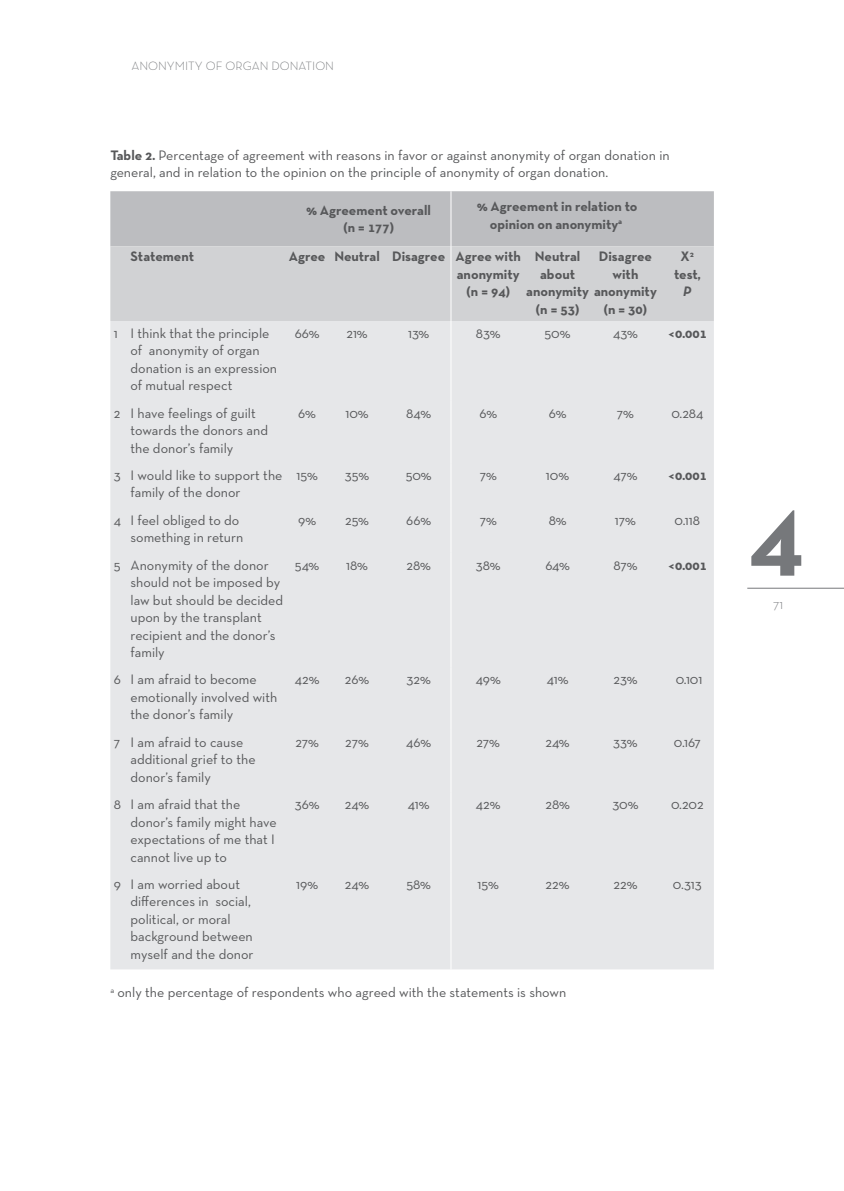
<style>
.page{position:relative;width:844px;height:1191px;background:#fff}
.page>*{position:absolute;margin:0;border:0;box-sizing:border-box;transform-origin:0 0}
.t1{font:700 105px "Neutra Text TF";color:#76787b}
.t2{font:14px/17.5px "Neutra Text";color:#57585a}
.t3{font:700 14px/17.5px "Neutra Text TF";color:#57585a;text-align:center}
.t4{font:300 14px "Neutra Text";color:#76787b}
.t5{font:italic 700 14px "Neutra Text TF";color:#57585a}
.t6{font:300 12.25px "Neutra Text";color:#76787b}
.s1{font-family:"Neutra Text TF";font-weight:700}
</style>
<div class="page">
<hr style="left:747px;top:588px;width:96px;height:1px;background:#76787b">
<div style="left:110px;top:191px;width:603px;height:55px;background:#bcbdc0"></div>
<div style="left:110px;top:246px;width:603px;height:75px;background:#d1d2d4"></div>
<div style="left:110px;top:321px;width:603px;height:648px;background:#e6e7e9"></div>
<hr style="left:450px;top:191px;width:1px;height:55px;background:#fff">
<hr style="left:450px;top:246px;width:1px;height:75px;background:#fff">
<hr style="left:450px;top:321px;width:1px;height:80px;background:#fff">
<hr style="left:450px;top:401px;width:1px;height:62px;background:#fff">
<hr style="left:450px;top:463px;width:1px;height:45px;background:#fff">
<hr style="left:450px;top:508px;width:1px;height:45px;background:#fff">
<hr style="left:450px;top:553px;width:1px;height:114px;background:#fff">
<hr style="left:450px;top:667px;width:1px;height:63px;background:#fff">
<hr style="left:450px;top:730px;width:1px;height:62px;background:#fff">
<hr style="left:450px;top:792px;width:1px;height:80px;background:#fff">
<hr style="left:450px;top:872px;width:1px;height:97px;background:#fff">
<p class="t6" style="left:131px;top:59px;width:204px">ANONYMITY OF ORGAN DONATION</p>
<p class="t2" style="left:110px;top:146px;width:560px"><span class="s1">Table 2.</span> Percentage of agreement with reasons in favor or against anonymity of organ donation in general, and in relation to the opinion on the principle of anonymity of organ donation.</p>
<p class="t3" style="left:306px;top:201px;width:126px">% Agreement overall</p>
<p class="t3" style="left:343px;top:219px;width:52px">(n = 177)</p>
<p class="t3" style="left:477px;top:198px;width:162px">% Agreement in relation to opinion on anonymity<sup>a</sup></p>
<p class="t3" style="left:130px;top:248px;width:65px">Statement</p>
<p class="t3" style="left:289px;top:248px;width:38px">Agree</p>
<p class="t3" style="left:334px;top:248px;width:47px">Neutral</p>
<p class="t3" style="left:392px;top:248px;width:55px">Disagree</p>
<p class="t3" style="left:455px;top:248px;width:67px;text-align:left">Agree with anonymity</p>
<p class="t3" style="left:466px;top:283px;width:45px">(n = 94)</p>
<p class="t3" style="left:534px;top:248px;width:47px">Neutral about</p>
<p class="t3" style="left:526px;top:283px;width:132px">anonymity anonymity</p>
<p class="t3" style="left:536px;top:300px;width:45px">(n = 53)</p>
<p class="t3" style="left:598px;top:248px;width:55px">Disagree with</p>
<p class="t3" style="left:603px;top:300px;width:45px">(n = 30)</p>
<p class="t3" style="left:680px;top:248px;width:15px">X<sup>2</sup></p>
<p class="t3" style="left:674px;top:265px;width:28px">test,</p>
<p class="t5" style="left:683px;top:283px;width:10px">P</p>
<p class="t2" style="left:114px;top:324px;width:5px">1</p>
<p class="t2" style="left:130px;top:324px;width:148px">I think that the principle of anonymity of organ donation is an expression of mutual respect</p>
<p class="t2" style="left:295px;top:324px;width:26px">66%</p>
<p class="t2" style="left:346px;top:324px;width:23px">21%</p>
<p class="t2" style="left:408px;top:324px;width:23px">13%</p>
<p class="t2" style="left:476px;top:324px;width:26px">83%</p>
<p class="t2" style="left:544px;top:324px;width:27px">50%</p>
<p class="t2" style="left:613px;top:324px;width:26px">43%</p>
<p class="t3" style="left:667px;top:324px;width:41px">&lt;0.001</p>
<p class="t2" style="left:114px;top:404px;width:8px">2</p>
<p class="t2" style="left:130px;top:404px;width:139px">I have feelings of guilt towards the donors and the donor’s family</p>
<p class="t2" style="left:298px;top:404px;width:19px">6%</p>
<p class="t2" style="left:345px;top:404px;width:25px">10%</p>
<p class="t2" style="left:406px;top:404px;width:26px">84%</p>
<p class="t2" style="left:479px;top:404px;width:19px">6%</p>
<p class="t2" style="left:548px;top:404px;width:19px">6%</p>
<p class="t2" style="left:616px;top:404px;width:19px">7%</p>
<p class="t2" style="left:671px;top:404px;width:34px">0.284</p>
<p class="t2" style="left:114px;top:466px;width:8px">3</p>
<p class="t2" style="left:130px;top:466px;width:153px">I would like to support the family of the donor</p>
<p class="t2" style="left:296px;top:466px;width:23px">15%</p>
<p class="t2" style="left:345px;top:466px;width:26px">35%</p>
<p class="t2" style="left:405px;top:466px;width:27px">50%</p>
<p class="t2" style="left:479px;top:466px;width:19px">7%</p>
<p class="t2" style="left:546px;top:466px;width:25px">10%</p>
<p class="t2" style="left:613px;top:466px;width:26px">47%</p>
<p class="t3" style="left:667px;top:466px;width:41px">&lt;0.001</p>
<p class="t2" style="left:114px;top:511px;width:9px">4</p>
<p class="t2" style="left:130px;top:511px;width:114px">I feel obliged to do something in return</p>
<p class="t2" style="left:298px;top:511px;width:19px">9%</p>
<p class="t2" style="left:345px;top:511px;width:25px">25%</p>
<p class="t2" style="left:406px;top:511px;width:26px">66%</p>
<p class="t2" style="left:479px;top:511px;width:19px">7%</p>
<p class="t2" style="left:548px;top:511px;width:19px">8%</p>
<p class="t2" style="left:614px;top:511px;width:23px">17%</p>
<p class="t2" style="left:674px;top:511px;width:27px">0.118</p>
<p class="t2" style="left:114px;top:556px;width:8px">5</p>
<p class="t2" style="left:130px;top:556px;width:154px">Anonymity of the donor should not be imposed by law but should be decided upon by the transplant recipient and the donor’s family</p>
<p class="t2" style="left:295px;top:556px;width:26px">54%</p>
<p class="t2" style="left:346px;top:556px;width:23px">18%</p>
<p class="t2" style="left:406px;top:556px;width:26px">28%</p>
<p class="t2" style="left:475px;top:556px;width:26px">38%</p>
<p class="t2" style="left:545px;top:556px;width:26px">64%</p>
<p class="t2" style="left:613px;top:556px;width:26px">87%</p>
<p class="t3" style="left:667px;top:556px;width:41px">&lt;0.001</p>
<p class="t2" style="left:114px;top:670px;width:9px">6</p>
<p class="t2" style="left:130px;top:670px;width:148px">I am afraid to become emotionally involved with the donor’s family</p>
<p class="t2" style="left:295px;top:670px;width:26px">42%</p>
<p class="t2" style="left:345px;top:670px;width:26px">26%</p>
<p class="t2" style="left:406px;top:670px;width:26px">32%</p>
<p class="t2" style="left:475px;top:670px;width:27px">49%</p>
<p class="t2" style="left:546px;top:670px;width:23px">41%</p>
<p class="t2" style="left:613px;top:670px;width:25px">23%</p>
<p class="t2" style="left:675px;top:670px;width:28px">0.101</p>
<p class="t2" style="left:114px;top:733px;width:8px">7</p>
<p class="t2" style="left:130px;top:733px;width:127px">I am afraid to cause additional grief to the donor’s family</p>
<p class="t2" style="left:295px;top:733px;width:25px">27%</p>
<p class="t2" style="left:345px;top:733px;width:25px">27%</p>
<p class="t2" style="left:406px;top:733px;width:26px">46%</p>
<p class="t2" style="left:476px;top:733px;width:25px">27%</p>
<p class="t2" style="left:545px;top:733px;width:26px">24%</p>
<p class="t2" style="left:613px;top:733px;width:26px">33%</p>
<p class="t2" style="left:673px;top:733px;width:29px">0.167</p>
<p class="t2" style="left:114px;top:795px;width:9px">8</p>
<p class="t2" style="left:130px;top:795px;width:148px">I am afraid that the donor’s family might have expectations of me that I cannot live up to</p>
<p class="t2" style="left:295px;top:795px;width:26px">36%</p>
<p class="t2" style="left:345px;top:795px;width:26px">24%</p>
<p class="t2" style="left:407px;top:795px;width:23px">41%</p>
<p class="t2" style="left:476px;top:795px;width:26px">42%</p>
<p class="t2" style="left:545px;top:795px;width:26px">28%</p>
<p class="t2" style="left:612px;top:795px;width:28px">30%</p>
<p class="t2" style="left:670px;top:795px;width:34px">0.202</p>
<p class="t2" style="left:114px;top:875px;width:9px">9</p>
<p class="t2" style="left:130px;top:875px;width:125px">I am worried about differences in social, political, or moral background between myself and the donor</p>
<p class="t2" style="left:296px;top:875px;width:23px">19%</p>
<p class="t2" style="left:345px;top:875px;width:26px">24%</p>
<p class="t2" style="left:406px;top:875px;width:26px">58%</p>
<p class="t2" style="left:477px;top:875px;width:23px">15%</p>
<p class="t2" style="left:545px;top:875px;width:25px">22%</p>
<p class="t2" style="left:613px;top:875px;width:25px">22%</p>
<p class="t2" style="left:672px;top:875px;width:30px">0.313</p>
<p class="t2" style="left:110px;top:983px;width:457px"><sup>a</sup> only the percentage of respondents who agreed with the statements is shown</p>
<h1 class="t1" style="left:748px;top:464px;width:56px">4</h1>
<p class="t4" style="left:773px;top:595px;width:12px">71</p>
</div>
